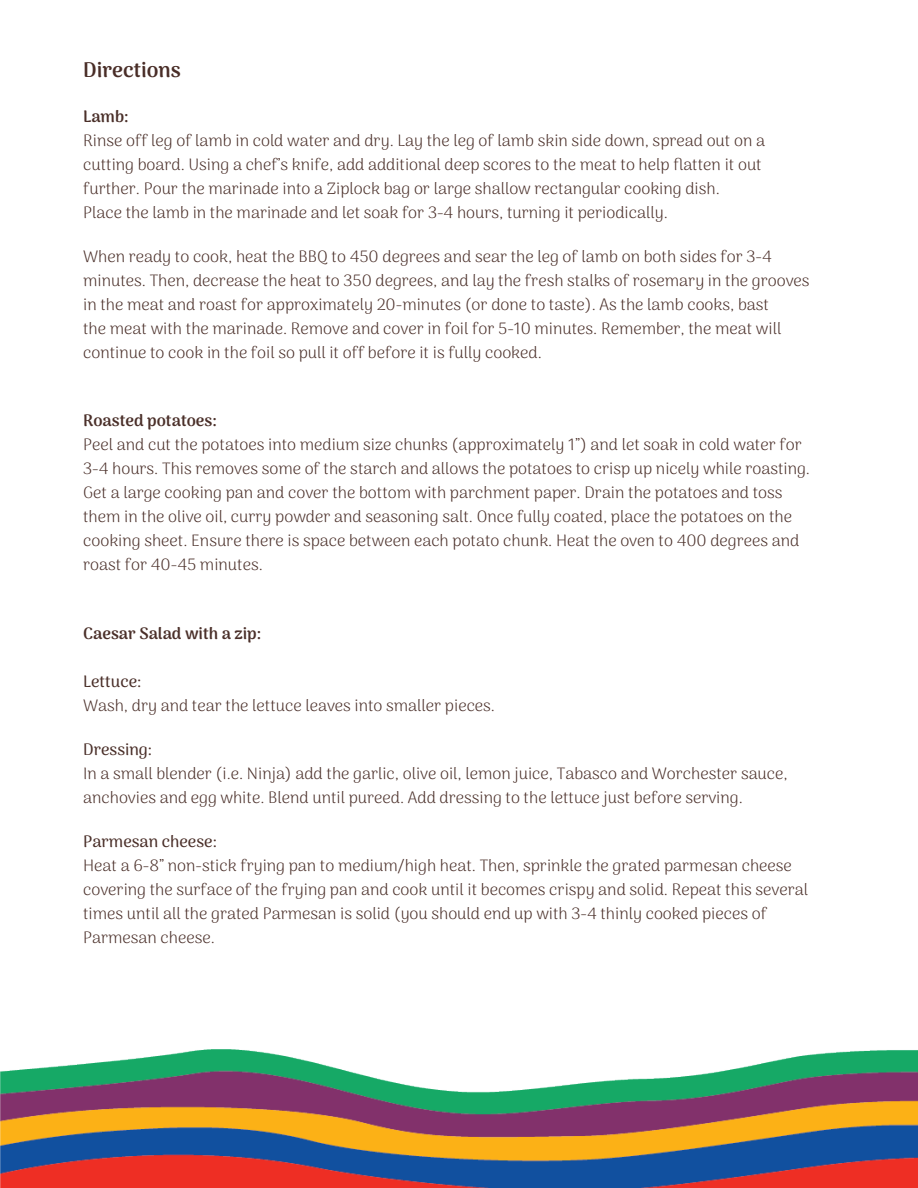
<style>
.page{position:relative;width:918px;height:1188px;background:#fff}
.page>*{position:absolute;margin:0;border:0;box-sizing:border-box;transform-origin:0 0}
.t1{font:700 21px "Arima Madurai";color:#492d27}
.Directions{font:300 16.5px/24px "Arima Madurai";color:#4a2f29}
.Directions_nno_num{font:700 16.5px "Arima Madurai";color:#4a2f29}
.s1{font-weight:500}
</style>
<div class="page">
<img style="left:0;top:1050px;width:918px;height:138px">
<p class="t1" style="left:83px;top:54px;width:99px">Directions</p>
<p class="Directions_nno_num" style="left:83px;top:104px;width:47px">Lamb:</p>
<p class="Directions" style="left:83px;top:129px;width:683px">Rinse off leg of lamb in cold water and dry. Lay the leg of lamb skin side down, spread out on a cutting board. Using a chef’s knife, add additional deep scores to the meat to help flatten it out further. Pour the marinade into a Ziplock bag or large shallow rectangular cooking dish.<br>Place the lamb in the marinade and let soak for 3-4 hours, turning it periodically.</p>
<p class="Directions" style="left:83px;top:245px;width:728px">When ready to cook, heat the BBQ to 450 degrees and sear the leg of lamb on both sides for 3-4 minutes. Then, decrease the heat to 350 degrees, and lay the fresh stalks of rosemary in the grooves in the meat and roast for approximately 20-minutes (or done to taste). As the lamb cooks, bast<br>the meat with the marinade. Remove and cover in foil for 5-10 minutes. Remember, the meat will continue to cook in the foil so pull it off before it is fully cooked.</p>
<p class="Directions_nno_num" style="left:83px;top:409px;width:135px">Roasted potatoes:</p>
<p class="Directions" style="left:83px;top:433px;width:728px">Peel and cut the potatoes into medium size chunks (approximately 1”) and let soak in cold water for 3-4 hours. This removes some of the starch and allows the potatoes to crisp up nicely while roasting.<br>Get a large cooking pan and cover the bottom with parchment paper. Drain the potatoes and toss them in the olive oil, curry powder and seasoning salt. Once fully coated, place the potatoes on the cooking sheet. Ensure there is space between each potato chunk. Heat the oven to 400 degrees and roast for 40-45 minutes.</p>
<p class="Directions_nno_num" style="left:83px;top:621px;width:180px">Caesar Salad with a zip:</p>
<p class="Directions" style="left:83px;top:670px;width:413px"><span class="s1">Lettuce:<br></span>Wash, dry and tear the lettuce leaves into smaller pieces.</p>
<p class="Directions" style="left:83px;top:738px;width:706px"><span class="s1">Dressing:<br></span>In a small blender (i.e. Ninja) add the garlic, olive oil, lemon juice, Tabasco and Worchester sauce, anchovies and egg white. Blend until pureed. Add dressing to the lettuce just before serving.</p>
<p class="Directions" style="left:83px;top:830px;width:726px"><span class="s1">Parmesan cheese:<br></span>Heat a 6-8” non-stick frying pan to medium/high heat. Then, sprinkle the grated parmesan cheese covering the surface of the frying pan and cook until it becomes crispy and solid. Repeat this several times until all the grated Parmesan is solid (you should end up with 3-4 thinly cooked pieces of Parmesan cheese.</p>
</div>
